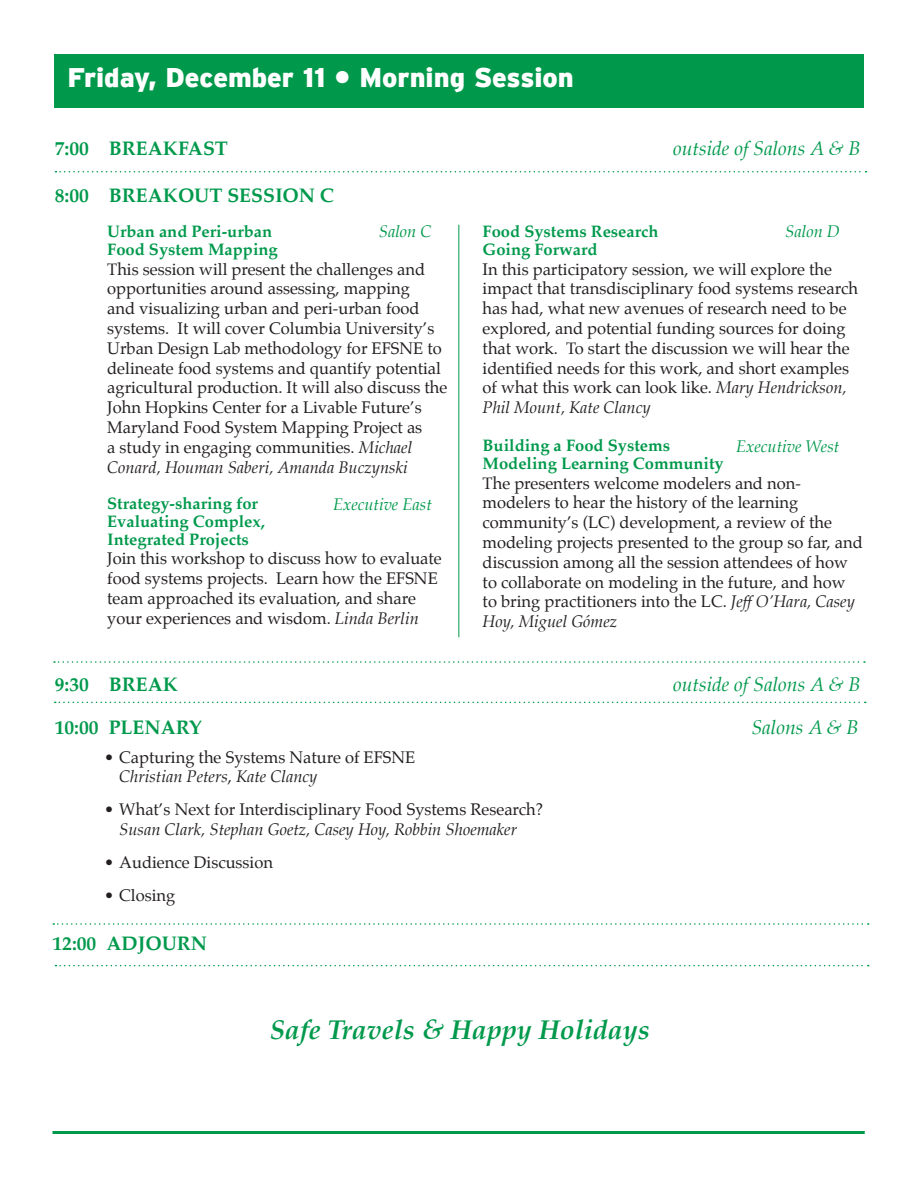
<style>
.page{position:relative;width:918px;height:1188px;background:#fff}
.page>*{position:absolute;margin:0;border:0;box-sizing:border-box;transform-origin:0 0}
.t1{font:900 27px "Interstate";color:#fff}
.t2{font:italic 700 27px "Palatino";color:#00994c}
.t3{font:700 19.5px "Palatino";color:#00994c}
.t4{font:italic 19.5px "Palatino";color:#00994c}
.t5{font:16.5px/19.8px "Palatino";color:#231f20}
.t6{font:700 16.5px/18px "Palatino";color:#00994c}
.t7{font:italic 16.5px "Palatino";color:#231f20}
.t8{font:italic 16.5px "Palatino";color:#00994c}
.s1{font-style:italic}
</style>
<div class="page">
<div style="left:54px;top:54px;width:810px;height:54px;background:#00994c"></div>
<svg style="left:55px;top:702px;width:811px;height:1px"></svg>
<hr style="left:52px;top:1131px;width:813px;height:3px;background:#00994c">
<svg style="left:56px;top:965px;width:813px;height:1px"></svg>
<svg style="left:53px;top:923px;width:816px;height:2px"></svg>
<svg style="left:54px;top:661px;width:811px;height:2px"></svg>
<hr style="left:459px;top:225px;width:1px;height:412px;background:#00994c">
<svg style="left:56px;top:171px;width:811px;height:1px"></svg>
<h1 class="t1" style="left:68px;top:62px;width:508px">Friday, December 11 • Morning Session</h1>
<p class="t3" style="left:55px;top:132px;width:175px">7:00 BREAKFAST</p>
<p class="t4" style="left:673px;top:132px;width:189px">outside of Salons A &amp; B</p>
<p class="t3" style="left:55px;top:178px;width:281px">8:00 BREAKOUT SESSION C</p>
<p class="t8" style="left:379px;top:217px;width:54px">Salon C</p>
<p class="t8" style="left:785px;top:217px;width:56px">Salon D</p>
<p class="t6" style="left:483px;top:222px;width:177px">Food Systems Research<br>Going Forward</p>
<p class="t5" style="left:483px;top:259px;width:377px">In this participatory session, we will explore the impact that transdisciplinary food systems research has had, what new avenues of research need to be explored, and potential funding sources for doing that work. To start the discussion we will hear the identified needs for this work, and short examples of what this work can look like. <span class="s1">Mary Hendrickson, Phil Mount, Kate Clancy</span></p>
<p class="t6" style="left:483px;top:436px;width:243px">Building a Food Systems<br>Modeling Learning Community</p>
<p class="t5" style="left:483px;top:473px;width:382px">The presenters welcome modelers and non&shy;modelers to hear the history of the learning community’s (LC) development, a review of the modeling projects presented to the group so far, and discussion among all the session attendees of how to collaborate on modeling in the future, and how to bring practitioners into the LC. <span class="s1">Jeff O’Hara, Casey Hoy, Miguel Gómez</span></p>
<p class="t6" style="left:107px;top:222px;width:172px">Urban and Peri-urban<br>Food System Mapping</p>
<p class="t5" style="left:107px;top:259px;width:342px">This session will present the challenges and opportunities around assessing, mapping<br>and visualizing urban and peri-urban food systems. It will cover Columbia University’s Urban Design Lab methodology for EFSNE to delineate food systems and quantify potential agricultural production. It will also discuss the John Hopkins Center for a Livable Future’s Maryland Food System Mapping Project as<br>a study in engaging communities. <span class="s1">Michael Conard, Houman Saberi, Amanda Buczynski</span></p>
<p class="t6" style="left:107px;top:494px;width:159px">Strategy-sharing for<br>Evaluating Complex,<br>Integrated Projects</p>
<p class="t5" style="left:107px;top:549px;width:336px">Join this workshop to discuss how to evaluate food systems projects. Learn how the EFSNE team approached its evaluation, and share your experiences and wisdom. <span class="s1">Linda Berlin</span></p>
<p class="t8" style="left:736px;top:432px;width:105px">Executive West</p>
<p class="t8" style="left:333px;top:490px;width:100px">Executive East</p>
<p class="t3" style="left:55px;top:668px;width:125px">9:30 BREAK</p>
<p class="t4" style="left:673px;top:668px;width:189px">outside of Salons A &amp; B</p>
<p class="t3" style="left:55px;top:711px;width:149px">10:00 PLENARY</p>
<p class="t4" style="left:751px;top:711px;width:109px">Salons A &amp; B</p>
<p class="t5" style="left:119px;top:747px;width:298px;text-indent:-15px">• Capturing the Systems Nature of EFSNE<br><span class="s1">Christian Peters</span>, <span class="s1">Kate Clancy</span></p>
<p class="t5" style="left:104px;top:799px;width:440px">• What’s Next for Interdisciplinary Food Systems Research?</p>
<p class="t7" style="left:119px;top:815px;width:399px">Susan Clark, Stephan Goetz, Casey Hoy, Robbin Shoemaker</p>
<p class="t5" style="left:104px;top:852px;width:170px">• Audience Discussion</p>
<p class="t5" style="left:104px;top:885px;width:73px">• Closing</p>
<p class="t3" style="left:52px;top:927px;width:156px">12:00 ADJOURN</p>
<h1 class="t2" style="left:270px;top:1008px;width:382px">Safe Travels &amp; Happy Holidays</h1>
</div>
